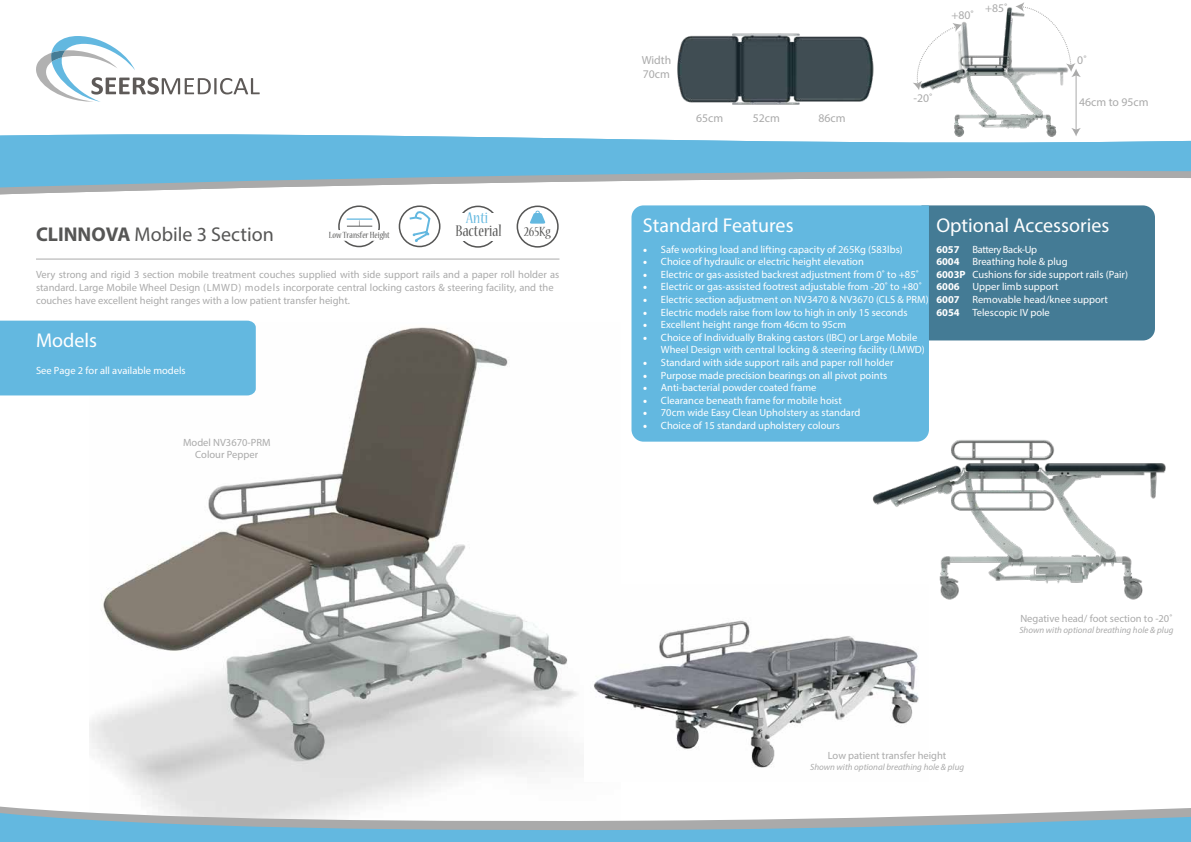
<style>
.page{position:relative;width:1191px;height:842px;background:#fff}
.page>*{position:absolute;margin:0;border:0;box-sizing:border-box;transform-origin:0 0}
.t1{font:20px "Myriad Pro";color:#fff}
.t2{font:20px "Myriad Pro";color:#565655}
.t3{font:condensed 17.2px "Nueva Std";color:#565655}
.t4{font:condensed 17.2px "Nueva Std";color:#63b8e0}
.t5{font:condensed 14.8px "Nueva Std";color:#565655}
.t6{font:11.7px/14.1px "Myriad Pro";color:#aaa}
.t7{font:10.5px/12.6px "Myriad Pro";color:#fff}
.t8{font:10.5px/12.6px "Myriad Pro";color:#aaa;text-align:center}
.t9{font:condensed 9.9px "Nueva Std";color:#565655}
.t10{font:italic 9px "Myriad Pro";color:#aaa}
.s1{font-weight:700}
.s2{font-family:"Minion Pro";font-size:12px}
</style>
<div class="page">
<img style="left:89px;top:327px;width:488px;height:468px">
<img style="left:962px;top:7px;width:119px;height:105px">
<hr style="left:36px;top:259px;width:523px;height:1px;background:#aaa">
<svg style="left:0;top:188px;width:239px;height:7px"></svg>
<svg style="left:0;top:112px;width:1191px;height:76px"></svg>
<svg style="left:141px;top:795px;width:260px;height:8px;fill:#e5e5e5"></svg>
<svg style="left:0;top:803px;width:1191px;height:39px"></svg>
<svg style="left:36px;top:36px;width:224px;height:66px"></svg>
<img style="left:593px;top:620px;width:326px;height:148px">
<div style="left:0;top:321px;width:256px;height:74px;background:#63b8e0"></div>
<div style="left:929px;top:205px;width:226px;height:135px;background:#447b95"></div>
<div style="left:631px;top:205px;width:298px;height:237px;background:#63b8e0"></div>
<div style="left:457px;top:206px;width:42px;height:42px;border:2px solid #565655;border-radius:50%"></div>
<div style="left:454px;top:213px;width:51px;height:28px;background:#fff"></div>
<div style="left:399px;top:205px;width:41px;height:42px;border:2px solid #565655;border-radius:50%"></div>
<svg style="left:407px;top:205px;width:25px;height:38px"></svg>
<div style="left:338px;top:205px;width:42px;height:42px;border:2px solid #565655;border-radius:50%"></div>
<hr style="left:347px;top:218px;width:25px;height:2px;background:#63b8e0">
<svg style="left:347px;top:220px;width:25px;height:7px"></svg>
<div style="left:329px;top:230px;width:62px;height:10px;background:#fff"></div>
<div style="left:516px;top:206px;width:42px;height:41px;border:2px solid #565655;border-radius:50%"></div>
<svg style="left:530px;top:211px;width:15px;height:13px"></svg>
<img style="left:677px;top:33px;width:197px;height:72px">
<hr style="left:1075px;top:75px;width:1px;height:55px;background:#aaa">
<svg style="left:1071px;top:128px;width:9px;height:8px"></svg>
<svg style="left:1015px;top:2px;width:65px;height:75px"></svg>
<svg style="left:913px;top:23px;width:49px;height:67px"></svg>
<img style="left:863px;top:414px;width:303px;height:186px">
<h2 class="t4" style="left:466px;top:210px;width:23px">Anti</h2>
<p class="t9" style="left:329px;top:231px;width:62px">Low Transfer Height</p>
<h2 class="t3" style="left:455px;top:223px;width:48px">Bacterial</h2>
<h3 class="t5" style="left:524px;top:225px;width:28px">265Kg</h3>
<h1 class="t2" style="left:36px;top:222px;width:239px"><span class="s1">CLINNOVA</span> Mobile 3 Section</h1>
<p class="t8" style="left:36px;top:268px;width:525px;text-align:left">Very strong and rigid 3 section mobile treatment couches supplied with side support rails and a paper roll holder as standard. Large Mobile Wheel Design (LMWD) models incorporate central locking castors &amp; steering facility, and the couches have excellent height ranges with a low patient transfer height.</p>
<h1 class="t1" style="left:36px;top:328px;width:63px">Models</h1>
<p class="t7" style="left:36px;top:364px;width:151px">See Page 2 for all available models</p>
<p class="t8" style="left:183px;top:436px;width:89px">Model NV3670-PRM<br>Colour Pepper</p>
<p class="t6" style="left:641px;top:53px;width:31px">Width<br>70cm</p>
<p class="t6" style="left:696px;top:111px;width:29px">65cm</p>
<p class="t6" style="left:752px;top:111px;width:29px">52cm</p>
<p class="t6" style="left:818px;top:111px;width:29px">86cm</p>
<p class="t6" style="left:951px;top:8px;width:24px">+80˚</p>
<p class="t6" style="left:985px;top:1px;width:24px">+85˚</p>
<p class="t6" style="left:913px;top:91px;width:21px">-20˚</p>
<p class="t6" style="left:1077px;top:52px;width:11px">0˚</p>
<p class="t6" style="left:1079px;top:95px;width:71px">46cm to 95cm</p>
<h1 class="t1" style="left:643px;top:212px;width:152px">Standard Features</h1>
<p class="t7" style="left:643px;top:243px;width:261px"><span class="s2">•</span> Safe working load and lifting capacity of 265Kg (583lbs)</p>
<p class="t7" style="left:643px;top:255px;width:222px"><span class="s2">•</span> Choice of hydraulic or electric height elevation</p>
<p class="t7" style="left:643px;top:268px;width:277px"><span class="s2">•</span> Electric or gas-assisted backrest adjustment from 0˚ to +85˚</p>
<p class="t7" style="left:643px;top:280px;width:280px"><span class="s2">•</span> Electric or gas-assisted footrest adjustable from -20˚ to +80˚</p>
<p class="t7" style="left:643px;top:293px;width:287px"><span class="s2">•</span> Electric section adjustment on NV3470 &amp; NV3670 (CLS &amp; PRM)</p>
<p class="t7" style="left:643px;top:306px;width:266px"><span class="s2">•</span> Electric models raise from low to high in only 15 seconds</p>
<p class="t7" style="left:643px;top:318px;width:205px"><span class="s2">•</span> Excellent height range from 46cm to 95cm</p>
<p class="t7" style="left:661px;top:331px;width:265px;text-indent:-18px"><span class="s2">•</span> Choice of Individually Braking castors (IBC) or Large Mobile<br>Wheel Design with central locking &amp; steering facility (LMWD)</p>
<p class="t7" style="left:643px;top:356px;width:252px"><span class="s2">•</span> Standard with side support rails and paper roll holder</p>
<p class="t7" style="left:643px;top:369px;width:246px"><span class="s2">•</span> Purpose made precision bearings on all pivot points</p>
<p class="t7" style="left:643px;top:381px;width:175px"><span class="s2">•</span> Anti-bacterial powder coated frame</p>
<p class="t7" style="left:643px;top:394px;width:200px"><span class="s2">•</span> Clearance beneath frame for mobile hoist</p>
<p class="t7" style="left:643px;top:406px;width:219px"><span class="s2">•</span> 70cm wide Easy Clean Upholstery as standard</p>
<p class="t7" style="left:643px;top:419px;width:198px"><span class="s2">•</span> Choice of 15 standard upholstery colours</p>
<h1 class="t1" style="left:936px;top:212px;width:174px">Optional Accessories</h1>
<p class="t7" style="left:936px;top:243px;width:193px"><span class="s1">6057</span> Battery Back-Up<br><span class="s1">6004</span> Breathing hole &amp; plug<br><span class="s1">6003P</span> Cushions for side support rails (Pair)<br><span class="s1">6006</span> Upper limb support<br><span class="s1">6007</span> Removable head/knee support<br><span class="s1">6054</span> Telescopic IV pole</p>
<p class="t8" style="left:1020px;top:612px;width:154px">Negative head/ foot section to -20˚</p>
<p class="t10" style="left:1019px;top:625px;width:155px">Shown with optional breathing hole &amp; plug</p>
<p class="t8" style="left:828px;top:749px;width:120px">Low patient transfer height</p>
<p class="t10" style="left:810px;top:761px;width:155px">Shown with optional breathing hole &amp; plug</p>
</div>
